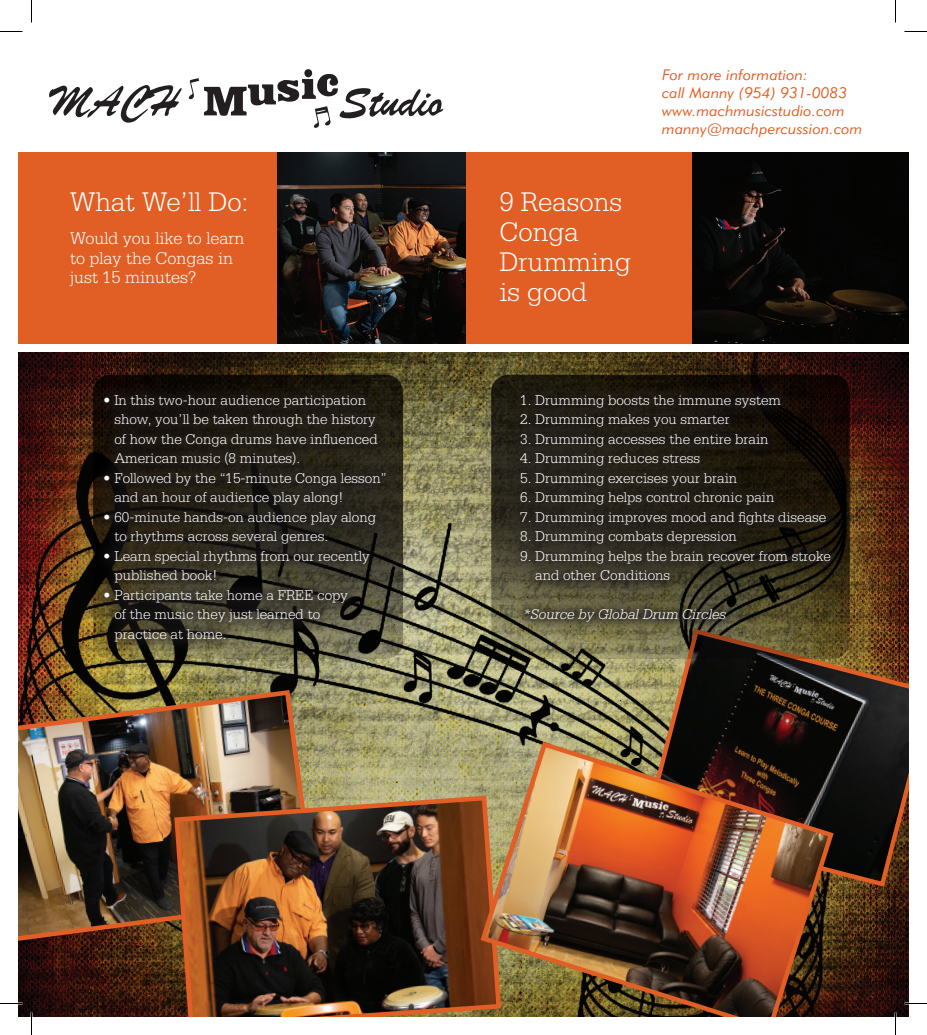
<style>
.page{position:relative;width:927px;height:1035px;background:#fff}
.page>*{position:absolute;margin:0;border:0;box-sizing:border-box;transform-origin:0 0}
.t1{font:300 28.5px/30px "Serifa Std";color:#fff}
.t2{font:300 18px/19.5px "Serifa Std";color:#fff}
.t3{font:300 15px/19.5px "Serifa Std";color:#fff}
.t4{font:15px "Geometric 415 BT Lite Italic A";letter-spacing:.02em;color:#e15e25}
.t5{font:italic 300 15px "Serifa Std";color:#fff}
</style>
<div class="page">
<img style="left:18px;top:352px;width:891px;height:665px">
<svg style="left:49px;top:69px;width:394px;height:59px"></svg>
<div style="left:18px;top:152px;width:261px;height:192px;background:#e15e25"></div>
<img style="left:277px;top:152px;width:190px;height:192px">
<img style="left:692px;top:152px;width:217px;height:192px">
<img style="left:18px;top:687px;width:302px;height:258px">
<img style="left:641px;top:626px;width:268px;height:263px">
<img style="left:172px;top:793px;width:306px;height:224px">
<img style="left:478px;top:739px;width:358px;height:278px">
<svg style="left:491px;top:375px;width:359px;height:284px;background:#4b432b"></svg>
<svg style="left:93px;top:375px;width:310px;height:284px;background:#322e1d"></svg>
<div style="left:90px;top:381px;width:310px;height:275px;background:#231f20;opacity:.75"></div>
<div style="left:506px;top:381px;width:339px;height:255px;background:#231f20;opacity:.75"></div>
<div style="left:467px;top:152px;width:225px;height:192px;background:#e15e25"></div>
<svg style="left:0;top:31px;width:22px;height:1px"></svg>
<svg style="left:904px;top:31px;width:23px;height:1px"></svg>
<svg style="left:0;top:1003px;width:22px;height:1px"></svg>
<svg style="left:904px;top:1003px;width:23px;height:1px"></svg>
<svg style="left:31px;top:0;width:1px;height:22px"></svg>
<svg style="left:31px;top:1012px;width:1px;height:23px"></svg>
<svg style="left:895px;top:0;width:1px;height:22px"></svg>
<svg style="left:895px;top:1012px;width:1px;height:23px"></svg>
<p class="t1" style="left:70px;top:187px;width:180px">What We’ll Do:</p>
<p class="t2" style="left:70px;top:229px;width:176px">Would you like to learn to play the Congas in just 15 minutes?</p>
<p class="t3" style="left:114px;top:390px;width:265px;text-indent:-11px">• In this two-hour audience participation show, you’ll be taken through the history of how the Conga drums have influenced American music (8 minutes).</p>
<p class="t3" style="left:114px;top:468px;width:274px;text-indent:-11px">• Followed by the “15-minute Conga lesson” and an hour of audience play along!</p>
<p class="t3" style="left:114px;top:507px;width:263px;text-indent:-11px">• 60-minute hands-on audience play along to rhythms across several genres.</p>
<p class="t3" style="left:114px;top:546px;width:257px;text-indent:-11px">• Learn special rhythms from our recently published book!</p>
<p class="t3" style="left:114px;top:585px;width:235px;text-indent:-11px">• Participants take home a FREE copy of the music they just learned to practice at home.</p>
<p class="t1" style="left:499px;top:187px;width:133px">9 Reasons<br>Conga<br>Drumming is good</p>
<p class="t4" style="left:662px;top:65px;width:147px">For more information:</p>
<p class="t4" style="left:662px;top:83px;width:186px">call Manny (954) 931-0083</p>
<p class="t4" style="left:662px;top:101px;width:184px">www.machmusicstudio.com</p>
<p class="t4" style="left:662px;top:119px;width:202px">manny@machpercussion.com</p>
<p class="t3" style="left:520px;top:390px;width:262px">1. Drumming boosts the immune system</p>
<p class="t3" style="left:520px;top:410px;width:211px">2. Drumming makes you smarter</p>
<p class="t3" style="left:520px;top:429px;width:250px">3. Drumming accesses the entire brain</p>
<p class="t3" style="left:520px;top:449px;width:181px">4. Drumming reduces stress</p>
<p class="t3" style="left:520px;top:468px;width:219px">5. Drumming exercises your brain</p>
<p class="t3" style="left:520px;top:488px;width:256px">6. Drumming helps control chronic pain</p>
<p class="t3" style="left:520px;top:507px;width:308px">7. Drumming improves mood and fights disease</p>
<p class="t3" style="left:520px;top:527px;width:218px">8. Drumming combats depression</p>
<p class="t3" style="left:535px;top:546px;width:297px;text-indent:-15px">9. Drumming helps the brain recover from stroke and other Conditions</p>
<p class="t5" style="left:524px;top:606px;width:204px">*Source by Global Drum Circles</p>
</div>
